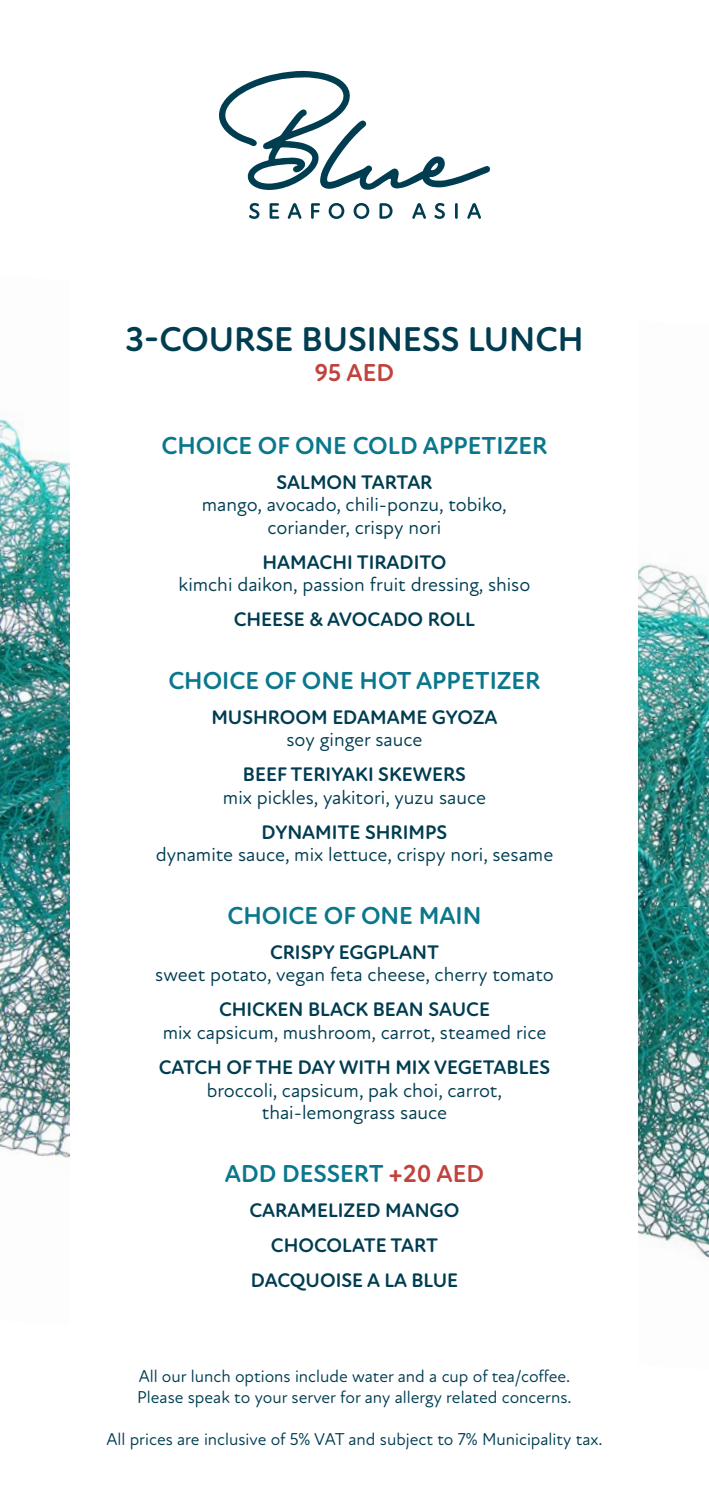
<style>
.page{position:relative;width:709px;height:1489px;background:#fff}
.page>*{position:absolute;margin:0;border:0;box-sizing:border-box;transform-origin:0 0}
.t1{font:700 35px "Atten Round New";color:#003d51}
.t2{font:700 25px "Atten Round New";color:#0a778c}
.t3{font:700 25px "Atten Round New";color:#c0433d}
.t4{font:20px/22.5px "Atten Round New";color:#003d51;text-align:center}
.t5{font:700 20px/35px "Atten Round New";color:#003d51;text-align:center}
.t6{font:17.5px/21px "Atten Round New";color:#003d51}
.s1{color:#c0433d}
</style>
<div class="page">
<img style="left:0;top:419px;width:709px;height:840px">
<div style="left:71px;top:71px;width:567px;height:1346px;background:#fff"></div>
<svg style="left:219px;top:71px;width:271px;height:119px"></svg>
<svg style="left:249px;top:203px;width:10px;height:16px"></svg>
<svg style="left:269px;top:203px;width:10px;height:16px"></svg>
<svg style="left:288px;top:203px;width:13px;height:16px"></svg>
<svg style="left:311px;top:203px;width:9px;height:16px"></svg>
<svg style="left:328px;top:203px;width:16px;height:16px"></svg>
<svg style="left:353px;top:203px;width:16px;height:16px"></svg>
<svg style="left:379px;top:203px;width:13px;height:16px"></svg>
<svg style="left:412px;top:203px;width:14px;height:16px"></svg>
<svg style="left:434px;top:203px;width:11px;height:16px"></svg>
<svg style="left:455px;top:203px;width:2px;height:16px"></svg>
<svg style="left:467px;top:203px;width:14px;height:16px"></svg>
<h1 class="t1" style="left:125px;top:318px;width:459px">3-COURSE BUSINESS LUNCH</h1>
<p class="t3" style="left:315px;top:358px;width:81px">95 AED</p>
<p class="t2" style="left:161px;top:430px;width:387px">CHOICE OF ONE COLD APPETIZER</p>
<p class="t5" style="left:276px;top:465px;width:158px">SALMON TARTAR</p>
<p class="t4" style="left:202px;top:493px;width:306px">mango, avocado, chili-ponzu, tobiko, coriander, crispy nori</p>
<p class="t5" style="left:262px;top:545px;width:185px">HAMACHI TIRADITO</p>
<p class="t4" style="left:178px;top:573px;width:353px">kimchi daikon, passion fruit dressing, shiso</p>
<p class="t5" style="left:234px;top:602px;width:243px">CHEESE &amp; AVOCADO ROLL</p>
<p class="t2" style="left:168px;top:665px;width:373px">CHOICE OF ONE HOT APPETIZER</p>
<p class="t5" style="left:211px;top:700px;width:288px">MUSHROOM EDAMAME GYOZA</p>
<p class="t4" style="left:286px;top:728px;width:137px">soy ginger sauce</p>
<p class="t5" style="left:243px;top:757px;width:224px">BEEF TERIYAKI SKEWERS</p>
<p class="t4" style="left:223px;top:786px;width:264px">mix pickles, yakitori, yuzu sauce</p>
<p class="t5" style="left:262px;top:815px;width:187px">DYNAMITE SHRIMPS</p>
<p class="t4" style="left:156px;top:843px;width:399px">dynamite sauce, mix lettuce, crispy nori, sesame</p>
<p class="t2" style="left:227px;top:900px;width:255px">CHOICE OF ONE MAIN</p>
<p class="t5" style="left:270px;top:935px;width:170px">CRISPY EGGPLANT</p>
<p class="t4" style="left:155px;top:963px;width:400px">sweet potato, vegan feta cheese, cherry tomato</p>
<p class="t5" style="left:219px;top:992px;width:272px">CHICKEN BLACK BEAN SAUCE</p>
<p class="t4" style="left:163px;top:1021px;width:385px">mix capsicum, mushroom, carrot, steamed rice</p>
<p class="t5" style="left:159px;top:1050px;width:393px">CATCH OF THE DAY WITH MIX VEGETABLES</p>
<p class="t4" style="left:207px;top:1078px;width:297px">broccoli, capsicum, pak choi, carrot, thai-lemongrass sauce</p>
<p class="t2" style="left:225px;top:1158px;width:261px">ADD DESSERT <span class="s1">+20 AED</span></p>
<p class="t5" style="left:249px;top:1192px;width:211px">CARAMELIZED MANGO<br>CHOCOLATE TART<br>DACQUOISE A LA BLUE</p>
<p class="t6" style="left:137px;top:1365px;width:436px">All our lunch options include water and a cup of tea/coffee.<br>Please speak to your server for any allergy related concerns.</p>
<p class="t6" style="left:106px;top:1428px;width:497px">All prices are inclusive of 5% VAT and subject to 7% Municipality tax.</p>
</div>
